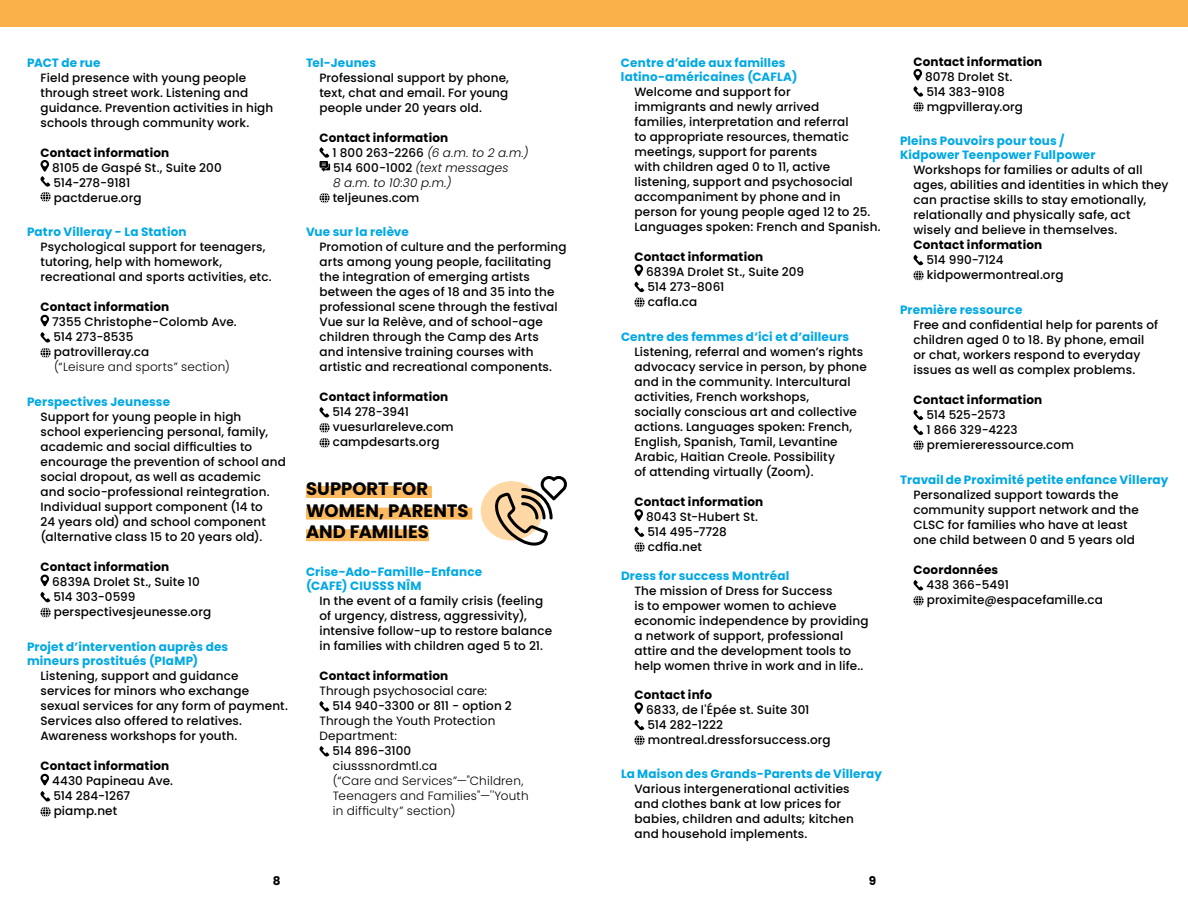
<style>
.page{position:relative;width:1188px;height:918px;background:#fff}
.page>*{position:absolute;margin:0;border:0;box-sizing:border-box;transform-origin:0 0}
.t1{font:700 18px/21.6px "Poppins";color:#000}
.t2{font:500 12px/15px "Poppins";letter-spacing:.01em;color:#000}
.t3{font:700 12px/14.4px "Poppins";letter-spacing:.015em;color:#00a8e5}
.t4{font:700 12px "Poppins";letter-spacing:.015em;color:#000}
.t5{font:300 12px/15px "Poppins";letter-spacing:.015em;color:#000}
.t6{font:italic 300 12px/15px "Poppins";letter-spacing:.015em;color:#000}
.t7{font:12px/15px "Poppins";letter-spacing:.015em;color:#000}
.s1{font-weight:700;font-style:normal}
.s2{font-weight:500;font-style:normal}
</style>
<div class="page">
<svg style="left:40px;top:160px;width:11px;height:42px"></svg>
<svg style="left:40px;top:315px;width:9px;height:11px"></svg>
<svg style="left:40px;top:332px;width:11px;height:26px"></svg>
<svg style="left:40px;top:575px;width:9px;height:11px"></svg>
<svg style="left:40px;top:592px;width:10px;height:10px"></svg>
<svg style="left:40px;top:608px;width:11px;height:9px"></svg>
<svg style="left:40px;top:774px;width:9px;height:11px"></svg>
<svg style="left:40px;top:791px;width:11px;height:26px"></svg>
<div style="left:306px;top:486px;width:126px;height:12px;background:#fcba60"></div>
<div style="left:306px;top:508px;width:166px;height:12px;background:#fcba60"></div>
<div style="left:306px;top:529px;width:123px;height:12px;background:#fcba60"></div>
<svg style="left:319px;top:147px;width:11px;height:25px"></svg>
<svg style="left:320px;top:193px;width:10px;height:10px"></svg>
<svg style="left:319px;top:407px;width:11px;height:41px"></svg>
<svg style="left:319px;top:701px;width:10px;height:11px"></svg>
<svg style="left:319px;top:746px;width:10px;height:11px"></svg>
<svg style="left:634px;top:264px;width:9px;height:12px"></svg>
<svg style="left:634px;top:282px;width:11px;height:25px"></svg>
<svg style="left:634px;top:509px;width:9px;height:12px"></svg>
<svg style="left:634px;top:527px;width:11px;height:25px"></svg>
<svg style="left:634px;top:702px;width:9px;height:12px"></svg>
<svg style="left:634px;top:720px;width:11px;height:25px"></svg>
<svg style="left:913px;top:69px;width:11px;height:43px"></svg>
<svg style="left:913px;top:255px;width:10px;height:10px"></svg>
<svg style="left:914px;top:271px;width:10px;height:9px"></svg>
<svg style="left:913px;top:410px;width:11px;height:40px"></svg>
<svg style="left:913px;top:580px;width:10px;height:10px"></svg>
<svg style="left:914px;top:596px;width:10px;height:9px"></svg>
<div style="left:0;top:0;width:1188px;height:27px;background:#fbb14a"></div>
<div style="left:481px;top:481px;width:62px;height:59px;background:#ffd8a5;border-radius:50%"></div>
<svg style="left:494px;top:476px;width:73px;height:70px"></svg>
<p class="t3" style="left:27px;top:55px;width:75px">PACT de rue</p>
<p class="t2" style="left:41px;top:70px;width:234px">Field presence with young people through street work. Listening and guidance. Prevention activities in high schools through community work.</p>
<p class="t4" style="left:41px;top:145px;width:130px">Contact information</p>
<p class="t2" style="left:52px;top:160px;width:171px">8105 de Gaspé St., Suite 200<br>514-278-9181<br>pactderue.org</p>
<p class="t3" style="left:27px;top:225px;width:161px">Patro Villeray - La Station</p>
<p class="t2" style="left:41px;top:240px;width:233px">Psychological support for teenagers, tutoring, help with homework, recreational and sports activities, etc.</p>
<p class="t4" style="left:41px;top:300px;width:130px">Contact information</p>
<p class="t2" style="left:52px;top:315px;width:186px">7355 Christophe-Colomb Ave.<br>514 273-8535<br>patrovilleray.ca</p>
<p class="t5" style="left:54px;top:360px;width:177px">(“Leisure and sports” section)</p>
<p class="t3" style="left:27px;top:395px;width:145px">Perspectives Jeunesse</p>
<p class="t2" style="left:41px;top:410px;width:247px">Support for young people in high<br>school experiencing personal, family, academic and social difficulties to encourage the prevention of school and social dropout, as well as academic and socio-professional reintegration.<br>Individual support component (14 to<br>24 years old) and school component (alternative class 15 to 20 years old).</p>
<p class="t4" style="left:41px;top:560px;width:130px">Contact information</p>
<p class="t2" style="left:52px;top:575px;width:160px">6839A Drolet St., Suite 10<br>514 303-0599 perspectivesjeunesse.org</p>
<p class="t3" style="left:27px;top:640px;width:203px">Projet d’intervention auprès des mineurs prostitués (PIaMP)</p>
<p class="t2" style="left:41px;top:669px;width:249px">Listening, support and guidance services for minors who exchange sexual services for any form of payment.<br>Services also offered to relatives.<br>Awareness workshops for youth.</p>
<p class="t4" style="left:41px;top:759px;width:130px">Contact information</p>
<p class="t2" style="left:52px;top:774px;width:122px">4430 Papineau Ave.<br>514 284-1267 piamp.net</p>
<p class="t3" style="left:306px;top:55px;width:72px">Tel-Jeunes</p>
<p class="t2" style="left:320px;top:70px;width:191px;text-align:justify">Professional support by phone, text, chat and email. For young people under 20 years old.</p>
<p class="t6" style="left:332px;top:130px;width:198px;text-indent:-13px"><span class="s1">Contact information<br></span><span class="s2">1 800 263-2266</span> (6 a.m. to 2 a.m.)<br><span class="s2">514 600-1002</span> (text messages<br>8 a.m. to 10:30 p.m.)</p>
<p class="t2" style="left:333px;top:190px;width:88px">teljeunes.com</p>
<p class="t3" style="left:306px;top:225px;width:104px">Vue sur la relève</p>
<p class="t2" style="left:320px;top:240px;width:249px">Promotion of culture and the performing arts among young people, facilitating the integration of emerging artists between the ages of 18 and 35 into the professional scene through the festival Vue sur la Relève, and of school-age children through the Camp des Arts<br>and intensive training courses with artistic and recreational components.</p>
<p class="t4" style="left:320px;top:390px;width:130px">Contact information</p>
<p class="t2" style="left:332px;top:405px;width:123px">514 278-3941 vuesurlareleve.com campdesarts.org</p>
<h1 class="t1" style="left:306px;top:478px;width:164px">SUPPORT FOR<br>WOMEN, PARENTS<br>AND FAMILIES</h1>
<p class="t3" style="left:306px;top:565px;width:178px">Crise-Ado-Famille-Enfance (CAFE) CIUSSS NÎM</p>
<p class="t2" style="left:320px;top:594px;width:234px">In the event of a family crisis (feeling of urgency, distress, aggressivity), intensive follow-up to restore balance in families with children aged 5 to 21.</p>
<p class="t4" style="left:320px;top:669px;width:130px">Contact information</p>
<p class="t7" style="left:320px;top:684px;width:169px">Through psychosocial care:</p>
<p class="t2" style="left:332px;top:699px;width:181px">514 940-3300 or 811 - option 2</p>
<p class="t7" style="left:319px;top:714px;width:177px">Through the Youth Protection<br>Department:</p>
<p class="t2" style="left:332px;top:744px;width:80px">514 896-3100</p>
<p class="t7" style="left:333px;top:759px;width:106px">ciusssnordmtl.ca</p>
<p class="t5" style="left:333px;top:774px;width:197px">(“Care and Services”—"Children,<br>Teenagers and Families"—''Youth in difficulty” section)</p>
<p class="t3" style="left:621px;top:55px;width:178px">Centre d’aide aux familles latino-américaines (CAFLA)</p>
<p class="t2" style="left:634px;top:84px;width:248px">Welcome and support for<br>immigrants and newly arrived<br>families, interpretation and referral<br>to appropriate resources, thematic meetings, support for parents<br>with children aged 0 to 11, active listening, support and psychosocial accompaniment by phone and in person for young people aged 12 to 25.<br>Languages spoken: French and Spanish.</p>
<p class="t4" style="left:634px;top:250px;width:130px">Contact information</p>
<p class="t2" style="left:646px;top:264px;width:160px">6839A Drolet St., Suite 209<br>514 273-8061<br>cafla.ca</p>
<p class="t3" style="left:621px;top:329px;width:230px">Centre des femmes d’ici et d’ailleurs</p>
<p class="t2" style="left:635px;top:344px;width:234px">Listening, referral and women’s rights advocacy service in person, by phone and in the community. Intercultural activities, French workshops,<br>socially conscious art and collective actions. Languages spoken: French, English, Spanish, Tamil, Levantine Arabic, Haitian Creole. Possibility<br>of attending virtually (Zoom).</p>
<p class="t4" style="left:635px;top:495px;width:130px">Contact information</p>
<p class="t2" style="left:646px;top:509px;width:113px">8043 St-Hubert St.<br>514 495-7728 cdfia.net</p>
<p class="t3" style="left:621px;top:568px;width:170px">Dress for success Montréal</p>
<p class="t2" style="left:635px;top:583px;width:236px">The mission of Dress for Success<br>is to empower women to achieve economic independence by providing a network of support, professional attire and the development tools to help women thrive in work and in life..</p>
<p class="t4" style="left:635px;top:688px;width:79px">Contact info</p>
<p class="t2" style="left:646px;top:702px;width:186px">6833, de l'Épée st. Suite 301<br>514 282-1222 montreal.dressforsuccess.org</p>
<p class="t3" style="left:621px;top:767px;width:263px">La Maison des Grands-Parents de Villeray</p>
<p class="t2" style="left:635px;top:782px;width:221px">Various intergenerational activities and clothes bank at low prices for babies, children and adults; kitchen and household implements.</p>
<p class="t4" style="left:273px;top:874px;width:9px">8</p>
<p class="t4" style="left:869px;top:874px;width:9px">9</p>
<p class="t4" style="left:914px;top:54px;width:130px">Contact information</p>
<p class="t2" style="left:925px;top:69px;width:99px">8078 Drolet St.<br>514 383-9108 mgpvilleray.org</p>
<p class="t3" style="left:900px;top:133px;width:197px">Pleins Pouvoirs pour tous /<br>Kidpower Teenpower Fullpower</p>
<p class="t2" style="left:914px;top:162px;width:257px">Workshops for families or adults of all ages, abilities and identities in which they can practise skills to stay emotionally, relationally and physically safe, act wisely and believe in themselves.</p>
<p class="t4" style="left:914px;top:238px;width:130px">Contact information</p>
<p class="t2" style="left:926px;top:252px;width:139px">514 990-7124 kidpowermontreal.org</p>
<p class="t3" style="left:900px;top:303px;width:124px">Première ressource</p>
<p class="t2" style="left:914px;top:317px;width:246px">Free and confidential help for parents of children aged 0 to 18. By phone, email or chat, workers respond to everyday issues as well as complex problems.</p>
<p class="t4" style="left:914px;top:393px;width:130px">Contact information</p>
<p class="t2" style="left:926px;top:407px;width:149px">514 525-2573<br>1 866 329-4223 premiereressource.com</p>
<p class="t3" style="left:900px;top:473px;width:270px">Travail de Proximité petite enfance Villeray</p>
<p class="t2" style="left:914px;top:488px;width:227px">Personalized support towards the community support network and the CLSC for families who have at least one child between 0 and 5 years old</p>
<p class="t4" style="left:914px;top:563px;width:86px">Coordonnées</p>
<p class="t2" style="left:926px;top:578px;width:178px">438 366-5491 proximite@espacefamille.ca</p>
</div>
